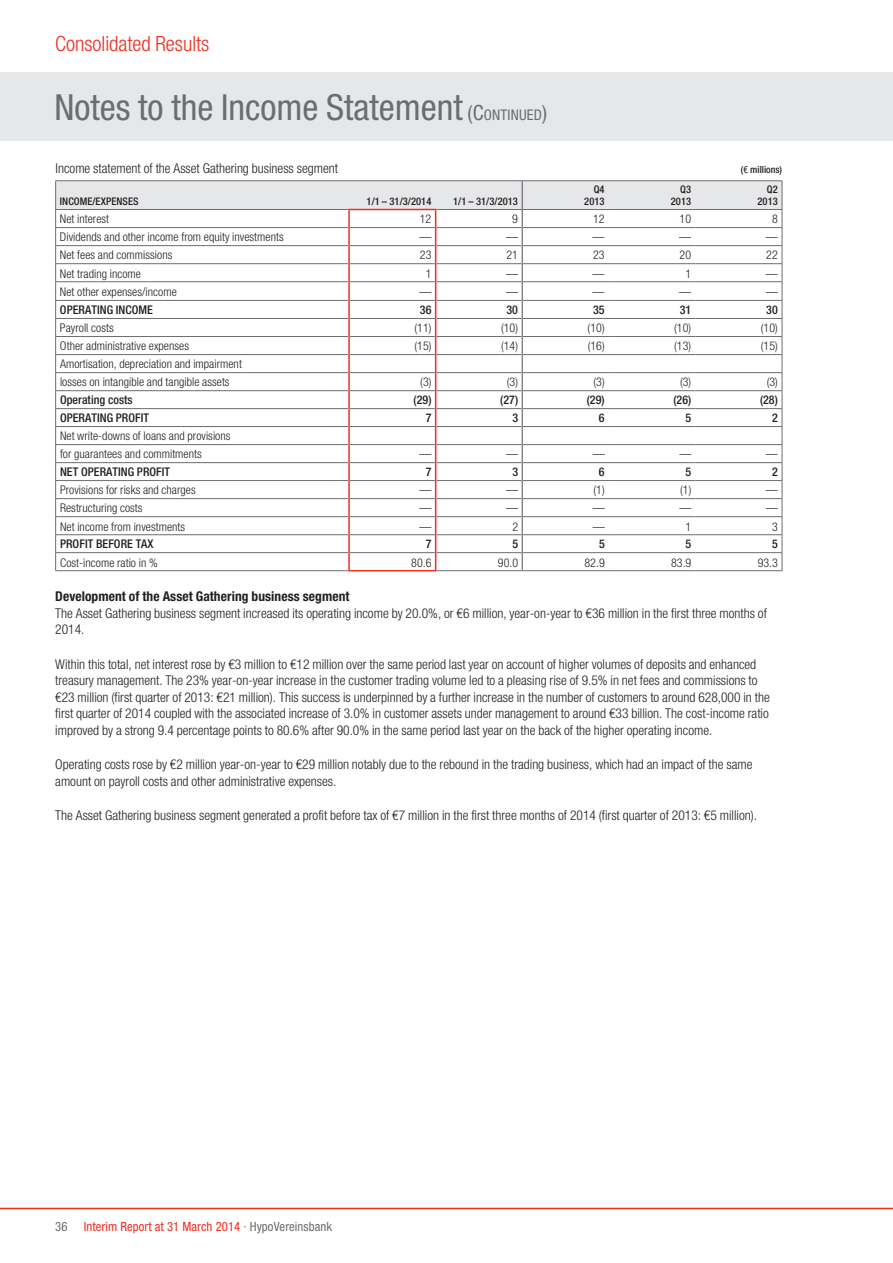
<style>
.page{position:relative;width:893px;height:1263px;background:#fff}
.page>*{position:absolute;margin:0;border:0;box-sizing:border-box;transform-origin:0 0}
.t1{font:condensed 36px "Helvetica Neue";color:#6c6d70}
.t2{font:300 condensed 21px "Helvetica Neue";color:#ee2e22}
.t3{font:300 13.5px/16.5px "Helvetica HVB Cond";color:#231f20}
.t4{font:700 condensed 13.5px "Helvetica Neue";letter-spacing:.005em;color:#231f20}
.t5{font:condensed 12.75px "Helvetica Neue";letter-spacing:.005em;color:#ee2e22}
.t6{font:condensed 12.75px "Helvetica Neue";color:#6c6d70}
.t7{font:300 12px/18px "Helvetica HVB Cond";letter-spacing:.005em;color:#231f20}
.t8{font:500 12px "Helvetica HVB Cond";letter-spacing:.005em;color:#231f20}
.t9{font:500 10.5px/12px "Helvetica HVB Cond";letter-spacing:.005em;color:#231f20;text-align:right}
.t10{font:500 9.75px "Helvetica HVB Cond";color:#231f20}
.s1{font-size:21px}
.s2{font-size:14.7px}
.s3{color:#6c6d70}
</style>
<div class="page">
<hr style="left:0;top:1208px;width:893px;height:1px;background:#ee2e22">
<div style="left:0;top:72px;width:893px;height:68px;background:#e6e7e9"></div>
<hr style="left:55px;top:570px;width:293px;height:1px;background:#6c6d70">
<hr style="left:436px;top:570px;width:86px;height:1px;background:#6c6d70">
<hr style="left:522px;top:570px;width:87px;height:1px;background:#6c6d70">
<hr style="left:609px;top:570px;width:86px;height:1px;background:#6c6d70">
<hr style="left:695px;top:570px;width:87px;height:1px;background:#6c6d70">
<hr style="left:55px;top:180px;width:294px;height:1px;background:#6c6d70">
<hr style="left:349px;top:180px;width:87px;height:1px;background:#6c6d70">
<hr style="left:436px;top:180px;width:86px;height:1px;background:#6c6d70">
<hr style="left:522px;top:180px;width:87px;height:1px;background:#6c6d70">
<hr style="left:609px;top:180px;width:86px;height:1px;background:#6c6d70">
<hr style="left:695px;top:180px;width:87px;height:1px;background:#6c6d70">
<hr style="left:348px;top:570px;width:88px;height:1px;background:#ee2e22">
<svg style="left:55px;top:181px;width:728px;height:389px"></svg>
<h2 class="t2" style="left:55px;top:31px;width:156px">Consolidated Results</h2>
<h1 class="t1" style="left:55px;top:87px;width:494px">Notes to the Income Statement <span class="s1">(C</span><span class="s2">ONTINUED</span><span class="s1">)</span></h1>
<p class="t3" style="left:56px;top:160px;width:284px">Income statement of the Asset Gathering business segment</p>
<p class="t10" style="left:741px;top:164px;width:43px">(€ millions)</p>
<p class="t9" style="left:60px;top:195px;width:80px">INCOME/EXPENSES</p>
<p class="t9" style="left:367px;top:195px;width:66px">1/1 – 31/3/2014</p>
<p class="t9" style="left:453px;top:195px;width:66px">1/1 – 31/3/2013</p>
<p class="t9" style="left:584px;top:183px;width:22px">Q4<br>2013</p>
<p class="t9" style="left:671px;top:183px;width:22px">Q3<br>2013</p>
<p class="t9" style="left:757px;top:183px;width:22px">Q2<br>2013</p>
<p class="t7" style="left:60px;top:210px;width:51px">Net interest</p>
<p class="t7" style="left:420px;top:210px;width:13px">12</p>
<p class="t7" style="left:512px;top:210px;width:7px">9</p>
<p class="t7" style="left:593px;top:210px;width:13px">12</p>
<p class="t7" style="left:680px;top:210px;width:13px">10</p>
<p class="t7" style="left:772px;top:210px;width:7px">8</p>
<p class="t7" style="left:60px;top:228px;width:225px">Dividends and other income from equity investments</p>
<p class="t7" style="left:419px;top:228px;width:13px">—</p>
<p class="t7" style="left:506px;top:228px;width:13px">—</p>
<p class="t7" style="left:593px;top:228px;width:13px">—</p>
<p class="t7" style="left:679px;top:228px;width:13px">—</p>
<p class="t7" style="left:766px;top:228px;width:13px">—</p>
<p class="t7" style="left:60px;top:246px;width:114px">Net fees and commissions</p>
<p class="t7" style="left:420px;top:246px;width:13px">23</p>
<p class="t7" style="left:506px;top:246px;width:13px">21</p>
<p class="t7" style="left:593px;top:246px;width:13px">23</p>
<p class="t7" style="left:680px;top:246px;width:13px">20</p>
<p class="t7" style="left:766px;top:246px;width:13px">22</p>
<p class="t7" style="left:60px;top:264px;width:83px">Net trading income</p>
<p class="t7" style="left:426px;top:264px;width:7px">1</p>
<p class="t7" style="left:506px;top:264px;width:13px">—</p>
<p class="t7" style="left:593px;top:264px;width:13px">—</p>
<p class="t7" style="left:685px;top:264px;width:7px">1</p>
<p class="t7" style="left:766px;top:264px;width:13px">—</p>
<p class="t7" style="left:60px;top:283px;width:118px">Net other expenses/income</p>
<p class="t7" style="left:419px;top:283px;width:13px">—</p>
<p class="t7" style="left:506px;top:283px;width:13px">—</p>
<p class="t7" style="left:593px;top:283px;width:13px">—</p>
<p class="t7" style="left:679px;top:283px;width:13px">—</p>
<p class="t7" style="left:766px;top:283px;width:13px">—</p>
<p class="t8" style="left:60px;top:303px;width:95px">OPERATING INCOME</p>
<p class="t8" style="left:420px;top:303px;width:13px">36</p>
<p class="t8" style="left:506px;top:303px;width:13px">30</p>
<p class="t8" style="left:593px;top:303px;width:13px">35</p>
<p class="t8" style="left:680px;top:303px;width:13px">31</p>
<p class="t8" style="left:766px;top:303px;width:13px">30</p>
<p class="t7" style="left:60px;top:319px;width:55px">Payroll costs</p>
<p class="t7" style="left:414px;top:319px;width:19px">(11)</p>
<p class="t7" style="left:501px;top:319px;width:19px">(10)</p>
<p class="t7" style="left:588px;top:319px;width:19px">(10)</p>
<p class="t7" style="left:674px;top:319px;width:19px">(10)</p>
<p class="t7" style="left:761px;top:319px;width:19px">(10)</p>
<p class="t7" style="left:60px;top:337px;width:131px">Other administrative expenses</p>
<p class="t7" style="left:414px;top:337px;width:19px">(15)</p>
<p class="t7" style="left:501px;top:337px;width:19px">(14)</p>
<p class="t7" style="left:588px;top:337px;width:19px">(16)</p>
<p class="t7" style="left:674px;top:337px;width:19px">(13)</p>
<p class="t7" style="left:761px;top:337px;width:19px">(15)</p>
<p class="t7" style="left:60px;top:355px;width:183px">Amortisation, depreciation and impairment losses on intangible and tangible assets</p>
<p class="t7" style="left:420px;top:373px;width:13px">(3)</p>
<p class="t7" style="left:507px;top:373px;width:13px">(3)</p>
<p class="t7" style="left:593px;top:373px;width:13px">(3)</p>
<p class="t7" style="left:680px;top:373px;width:13px">(3)</p>
<p class="t7" style="left:767px;top:373px;width:13px">(3)</p>
<p class="t8" style="left:60px;top:393px;width:74px">Operating costs</p>
<p class="t8" style="left:414px;top:393px;width:19px">(29)</p>
<p class="t8" style="left:500px;top:393px;width:19px">(27)</p>
<p class="t8" style="left:587px;top:393px;width:19px">(29)</p>
<p class="t8" style="left:673px;top:393px;width:19px">(26)</p>
<p class="t8" style="left:760px;top:393px;width:19px">(28)</p>
<p class="t8" style="left:60px;top:411px;width:91px">OPERATING PROFIT</p>
<p class="t8" style="left:426px;top:411px;width:7px">7</p>
<p class="t8" style="left:512px;top:411px;width:7px">3</p>
<p class="t8" style="left:599px;top:411px;width:7px">6</p>
<p class="t8" style="left:686px;top:411px;width:7px">5</p>
<p class="t8" style="left:772px;top:411px;width:7px">2</p>
<p class="t7" style="left:60px;top:427px;width:172px">Net write-downs of loans and provisions for guarantees and commitments</p>
<p class="t7" style="left:420px;top:445px;width:13px">—</p>
<p class="t7" style="left:506px;top:445px;width:13px">—</p>
<p class="t7" style="left:593px;top:445px;width:13px">—</p>
<p class="t7" style="left:679px;top:445px;width:13px">—</p>
<p class="t7" style="left:766px;top:445px;width:13px">—</p>
<p class="t8" style="left:60px;top:465px;width:112px">NET OPERATING PROFIT</p>
<p class="t8" style="left:426px;top:465px;width:7px">7</p>
<p class="t8" style="left:512px;top:465px;width:7px">3</p>
<p class="t8" style="left:599px;top:465px;width:7px">6</p>
<p class="t8" style="left:686px;top:465px;width:7px">5</p>
<p class="t8" style="left:772px;top:465px;width:7px">2</p>
<p class="t7" style="left:60px;top:481px;width:137px">Provisions for risks and charges</p>
<p class="t7" style="left:420px;top:481px;width:13px">—</p>
<p class="t7" style="left:506px;top:481px;width:13px">—</p>
<p class="t7" style="left:594px;top:481px;width:13px">(1)</p>
<p class="t7" style="left:680px;top:481px;width:13px">(1)</p>
<p class="t7" style="left:766px;top:481px;width:13px">—</p>
<p class="t7" style="left:60px;top:499px;width:84px">Restructuring costs</p>
<p class="t7" style="left:420px;top:499px;width:13px">—</p>
<p class="t7" style="left:506px;top:499px;width:13px">—</p>
<p class="t7" style="left:593px;top:499px;width:13px">—</p>
<p class="t7" style="left:679px;top:499px;width:13px">—</p>
<p class="t7" style="left:766px;top:499px;width:13px">—</p>
<p class="t7" style="left:60px;top:517px;width:127px">Net income from investments</p>
<p class="t7" style="left:420px;top:517px;width:13px">—</p>
<p class="t7" style="left:512px;top:517px;width:7px">2</p>
<p class="t7" style="left:593px;top:517px;width:13px">—</p>
<p class="t7" style="left:686px;top:517px;width:7px">1</p>
<p class="t7" style="left:772px;top:517px;width:7px">3</p>
<p class="t8" style="left:60px;top:537px;width:95px">PROFIT BEFORE TAX</p>
<p class="t8" style="left:426px;top:537px;width:7px">7</p>
<p class="t8" style="left:512px;top:537px;width:7px">5</p>
<p class="t8" style="left:599px;top:537px;width:7px">5</p>
<p class="t8" style="left:686px;top:537px;width:7px">5</p>
<p class="t8" style="left:772px;top:537px;width:7px">5</p>
<p class="t7" style="left:60px;top:553px;width:99px">Cost-income ratio in %</p>
<p class="t7" style="left:411px;top:553px;width:22px">80.6</p>
<p class="t7" style="left:498px;top:553px;width:22px">90.0</p>
<p class="t7" style="left:584px;top:553px;width:22px">82.9</p>
<p class="t7" style="left:671px;top:553px;width:22px">83.9</p>
<p class="t7" style="left:758px;top:553px;width:22px">93.3</p>
<p class="t4" style="left:55px;top:588px;width:296px">Development of the Asset Gathering business segment</p>
<p class="t3" style="left:55px;top:605px;width:713px">The Asset Gathering business segment increased its operating income by 20.0%, or €6 million, year-on-year to €36 million in the first three months of<br>2014.</p>
<p class="t3" style="left:55px;top:656px;width:716px">Within this total, net interest rose by €3 million to €12 million over the same period last year on account of higher volumes of deposits and enhanced treasury management. The 23% year-on-year increase in the customer trading volume led to a pleasing rise of 9.5% in net fees and commissions to €23 million (first quarter of 2013: €21 million). This success is underpinned by a further increase in the number of customers to around 628,000 in the first quarter of 2014 coupled with the associated increase of 3.0% in customer assets under management to around €33 billion. The cost-income ratio improved by a strong 9.4 percentage points to 80.6% after 90.0% in the same period last year on the back of the higher operating income.</p>
<p class="t3" style="left:55px;top:756px;width:699px">Operating costs rose by €2 million year-on-year to €29 million notably due to the rebound in the trading business, which had an impact of the same amount on payroll costs and other administrative expenses.</p>
<p class="t3" style="left:55px;top:807px;width:703px">The Asset Gathering business segment generated a profit before tax of €7 million in the first three months of 2014 (first quarter of 2013: €5 million).</p>
<p class="t6" style="left:55px;top:1218px;width:14px">36</p>
<p class="t5" style="left:84px;top:1218px;width:250px">Interim Report at 31 March 2014 <span class="s3">· HypoVereinsbank</span></p>
</div>
